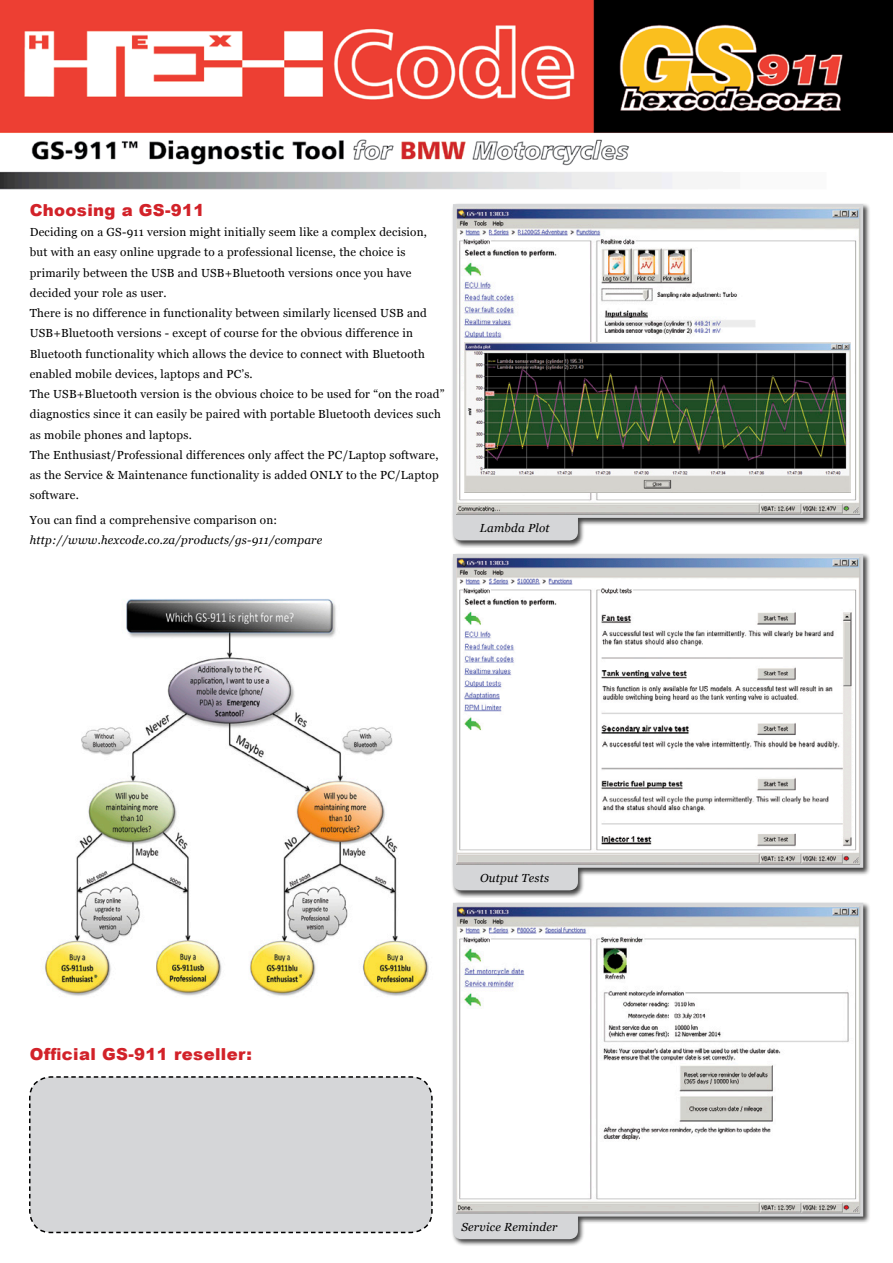
<style>
.page{position:relative;width:893px;height:1263px;background:#fff}
.page>*{position:absolute;margin:0;border:0;box-sizing:border-box;transform-origin:0 0}
.t1{font:900 16.5px "Arial";letter-spacing:.02em;color:#d22229}
.t2{font:11.7px/20.2px "Georgia";letter-spacing:.02em;color:#000}
.t3{font:italic 11.7px "Georgia";letter-spacing:.02em;color:#000}
</style>
<div class="page">
<div style="left:29px;top:1076px;width:404px;height:158px;background:#d5d6d8"></div>
<img style="left:44px;top:599px;width:385px;height:397px">
<div style="left:451px;top:202px;width:420px;height:346px;background:#000;opacity:.75"></div>
<div style="left:453px;top:519px;width:125px;height:21px;background:#d5d6d8"></div>
<svg style="left:451px;top:203px;width:414px;height:316px"></svg>
<img style="left:0;top:0;width:893px;height:190px">
<img style="left:464px;top:343px;width:386px;height:149px">
<div style="left:451px;top:552px;width:420px;height:346px;background:#000;opacity:.75"></div>
<div style="left:453px;top:869px;width:125px;height:21px;background:#d5d6d8"></div>
<svg style="left:451px;top:552px;width:414px;height:317px"></svg>
<div style="left:451px;top:901px;width:420px;height:346px;background:#000;opacity:.75"></div>
<div style="left:453px;top:1218px;width:125px;height:21px;background:#d5d6d8"></div>
<svg style="left:451px;top:901px;width:414px;height:317px"></svg>
<h1 class="t1" style="left:30px;top:198px;width:176px">Choosing a GS-911</h1>
<p class="t2" style="left:30px;top:222px;width:416px">Deciding on a GS-911 version might initially seem like a complex decision, but with an easy online upgrade to a professional license, the choice is primarily between the USB and USB+Bluetooth versions once you have decided your role as user.<br>There is no difference in functionality between similarly licensed USB and USB+Bluetooth versions - except of course for the obvious difference in Bluetooth functionality which allows the device to connect with Bluetooth enabled mobile devices, laptops and PC’s.<br>The USB+Bluetooth version is the obvious choice to be used for “on the road” diagnostics since it can easily be paired with portable Bluetooth devices such as mobile phones and laptops.<br>The Enthusiast/Professional differences only affect the PC/Laptop software, as the Service &amp; Maintenance functionality is added ONLY to the PC/Laptop software.</p>
<p class="t2" style="left:30px;top:510px;width:249px">You can find a comprehensive comparison on:</p>
<p class="t3" style="left:30px;top:533px;width:294px">http://www.hexcode.co.za/products/gs-911/compare</p>
<p class="t3" style="left:480px;top:520px;width:71px">Lambda Plot</p>
<h1 class="t1" style="left:30px;top:1042px;width:224px">Official GS-911 reseller:</h1>
<p class="t3" style="left:480px;top:870px;width:71px">Output Tests</p>
<p class="t3" style="left:461px;top:1219px;width:98px">Service Reminder</p>
</div>
